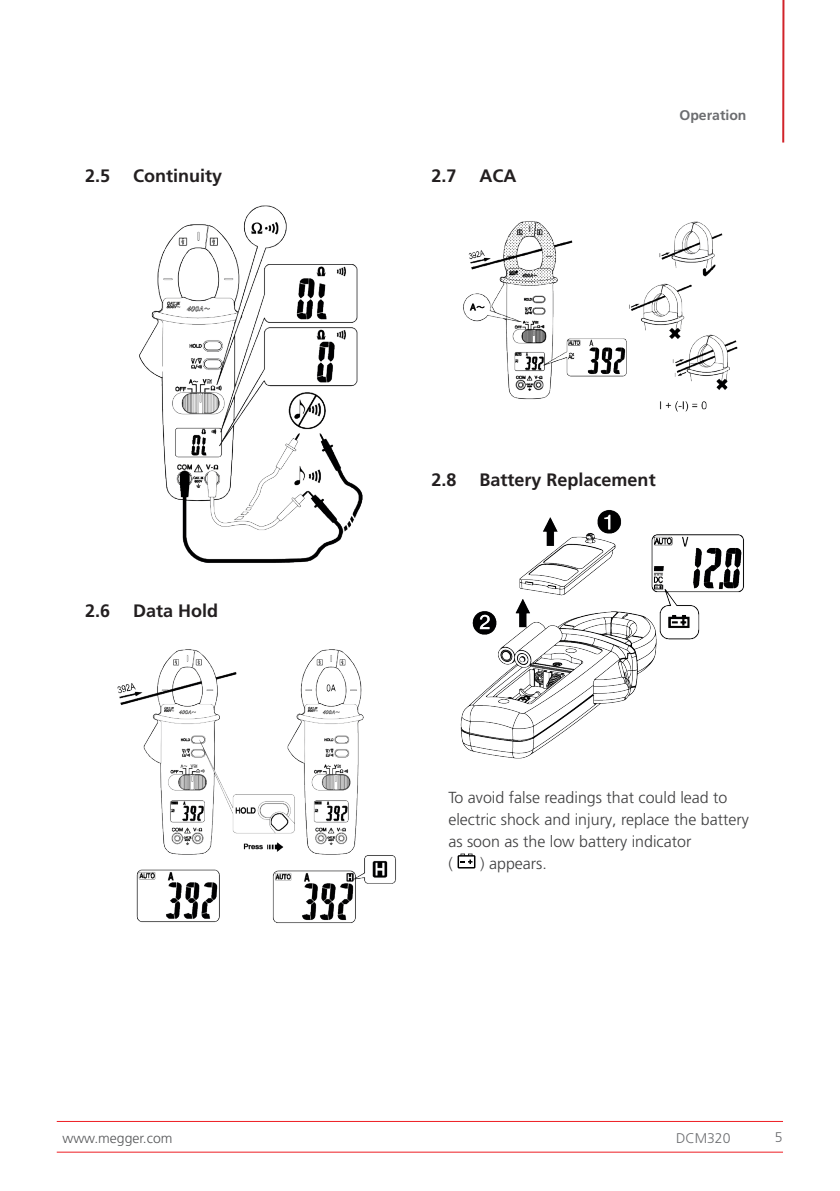
<style>
.page{position:relative;width:840px;height:1191px;background:#fff}
.page>*{position:absolute;margin:0;border:0;box-sizing:border-box;transform-origin:0 0}
.t1{font:700 18px "Frutiger LT Pro";color:#231f20}
.t2{font:300 16px/22px "Frutiger LT Pro";color:#3e3e3f}
.t3{font:300 14px "Frutiger LT Pro";color:#57585a}
.t4{font:700 14px "Frutiger LT Pro";color:#6c6d70}
.t5{font:300 14px "Frutiger LT Pro";color:#6c6d70}
</style>
<div class="page">
<hr style="left:57px;top:1121px;width:725px;height:1px;background:#ee1d23">
<hr style="left:57px;top:1151px;width:725px;height:1px;background:#ee1d23">
<hr style="left:781px;top:0;width:3px;height:142px;background:#d1232a">
<img style="left:139px;top:205px;width:224px;height:358px">
<img style="left:117px;top:649px;width:279px;height:274px">
<img style="left:463px;top:221px;width:275px;height:191px">
<img style="left:460px;top:510px;width:284px;height:249px">
<svg style="left:457px;top:853px;width:18px;height:15px"></svg>
<p class="t1" style="left:85px;top:165px;width:27px">2.5</p>
<p class="t1" style="left:133px;top:165px;width:91px">Continuity</p>
<p class="t1" style="left:85px;top:600px;width:27px">2.6</p>
<p class="t1" style="left:133px;top:600px;width:87px">Data Hold</p>
<p class="t1" style="left:431px;top:165px;width:27px">2.7</p>
<p class="t1" style="left:479px;top:165px;width:38px">ACA</p>
<p class="t4" style="left:679px;top:107px;width:68px">Operation</p>
<p class="t1" style="left:431px;top:469px;width:27px">2.8</p>
<p class="t1" style="left:479px;top:469px;width:178px">Battery Replacement</p>
<p class="t2" style="left:448px;top:786px;width:302px">To avoid false readings that could lead to electric shock and injury, replace the battery as soon as the low battery indicator<br>(</p>
<p class="t2" style="left:480px;top:852px;width:68px">) appears.</p>
<p class="t3" style="left:62px;top:1129px;width:111px">www.megger.com</p>
<p class="t5" style="left:675px;top:1129px;width:56px">DCM320</p>
<p class="t5" style="left:774px;top:1128px;width:9px">5</p>
</div>
